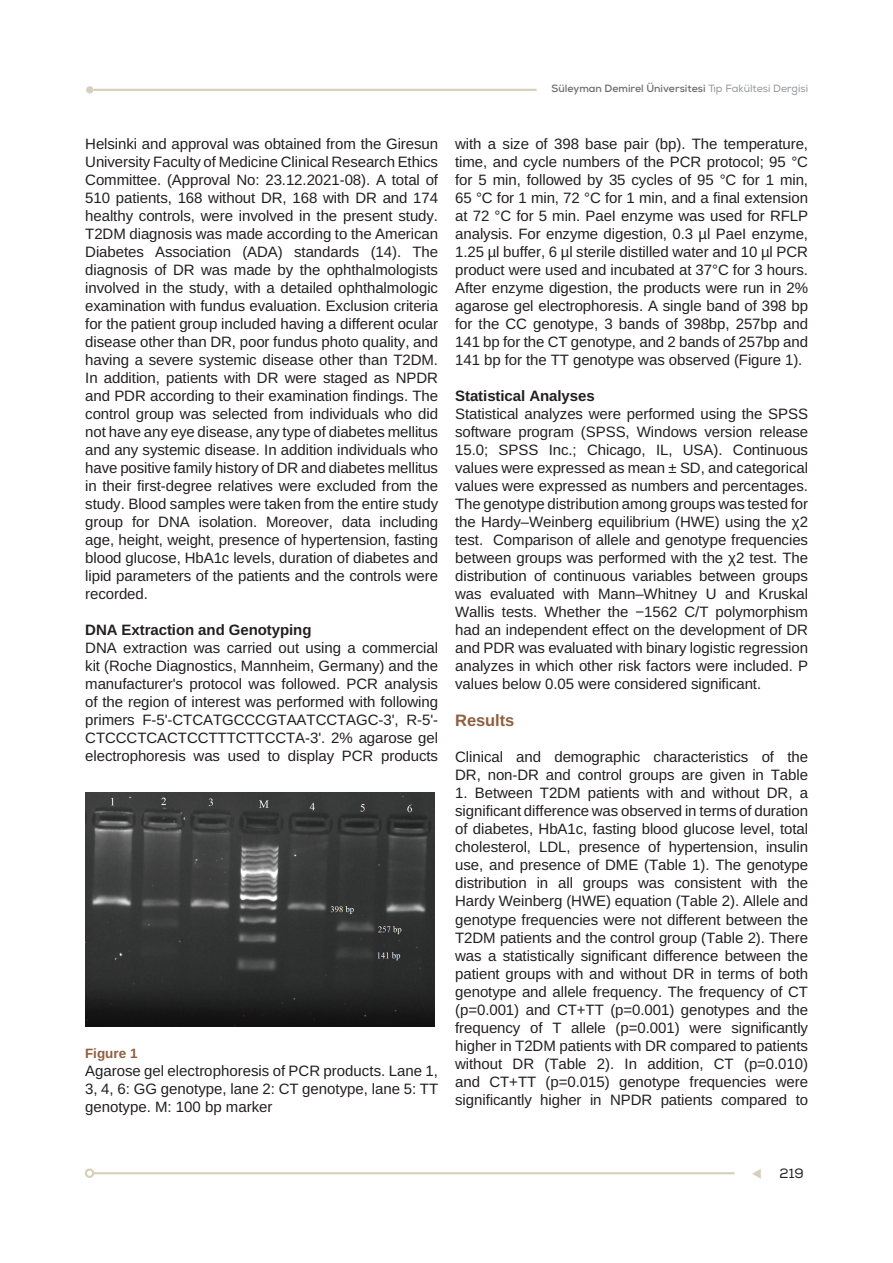
<style>
.page{position:relative;width:893px;height:1263px;background:#fff}
.page>*{position:absolute;margin:0;border:0;box-sizing:border-box;transform-origin:0 0}
.t1{font:700 16.5px "Arimo";letter-spacing:-.005em;color:#8f5f3f}
.t2{font:15px/18px "Arimo";letter-spacing:-.005em;color:#231f20;text-align:justify}
.t3{font:700 15px "Arimo";letter-spacing:-.005em;color:#231f20}
.t4{font:700 13.5px "Arimo";color:#8f5f3f}
.t5{font:13.5px "Nexa";color:#231f20}
.t6{font:700 10.5px "Nexa";color:#6b6b6e}
.s1{font-weight:400;color:#939598}
.s2{color:#d8cebc}
</style>
<div class="page">
<hr style="left:93px;top:1172px;width:642px;height:2px;background:#d8cebc">
<div style="left:85px;top:1168px;width:9px;height:10px;border:2px solid #d8cebc;border-radius:50%"></div>
<hr style="left:94px;top:89px;width:443px;height:2px;background:#d8cebc">
<div style="left:86px;top:86px;width:7px;height:8px;background:#d8cebc;border-radius:50%"></div>
<img style="left:85px;top:792px;width:350px;height:234px">
<p class="t2" style="left:85px;top:135px;width:354px">Helsinki and approval was obtained from the Giresun University Faculty of Medicine Clinical Research Ethics Committee. (Approval No: 23.12.2021-08). A total of 510 patients, 168 without DR, 168 with DR and 174 healthy controls, were involved in the present study.<br>T2DM diagnosis was made according to the American Diabetes Association (ADA) standards (14). The diagnosis of DR was made by the ophthalmologists involved in the study, with a detailed ophthalmologic examination with fundus evaluation. Exclusion criteria for the patient group included having a different ocular disease other than DR, poor fundus photo quality, and having a severe systemic disease other than T2DM.<br>In addition, patients with DR were staged as NPDR and PDR according to their examination findings. The control group was selected from individuals who did not have any eye disease, any type of diabetes mellitus and any systemic disease. In addition individuals who have positive family history of DR and diabetes mellitus in their first-degree relatives were excluded from the study. Blood samples were taken from the entire study group for DNA isolation. Moreover, data including age, height, weight, presence of hypertension, fasting blood glucose, HbA1c levels, duration of diabetes and lipid parameters of the patients and the controls were recorded.</p>
<p class="t3" style="left:85px;top:619px;width:228px">DNA Extraction and Genotyping</p>
<p class="t2" style="left:85px;top:639px;width:354px">DNA extraction was carried out using a commercial kit (Roche Diagnostics, Mannheim, Germany) and the manufacturer's protocol was followed. PCR analysis of the region of interest was performed with following primers F-5'-CTCATGCCCGTAATCCTAGC-3', R-5'- CTCCCTCACTCCTTTCTTCCTA-3'. 2% agarose gel electrophoresis was used to display PCR products</p>
<p class="t4" style="left:85px;top:1043px;width:54px">Figure 1</p>
<p class="t2" style="left:85px;top:1062px;width:355px">Agarose gel electrophoresis of PCR products. Lane 1, 3, 4, 6: GG genotype, lane 2: CT genotype, lane 5: TT genotype. M: 100 bp marker</p>
<p class="t6" style="left:552px;top:82px;width:258px">Süleyman Demirel Üniversitesi <span class="s1">Tıp Fakültesi Dergisi</span></p>
<p class="t2" style="left:455px;top:135px;width:354px">with a size of 398 base pair (bp). The temperature, time, and cycle numbers of the PCR protocol; 95 °C for 5 min, followed by 35 cycles of 95 °C for 1 min, 65 °C for 1 min, 72 °C for 1 min, and a final extension at 72 °C for 5 min. PaeI enzyme was used for RFLP analysis. For enzyme digestion, 0.3 µl PaeI enzyme, 1.25 µl buffer, 6 µl sterile distilled water and 10 µl PCR product were used and incubated at 37°C for 3 hours.<br>After enzyme digestion, the products were run in 2% agarose gel electrophoresis. A single band of 398 bp for the CC genotype, 3 bands of 398bp, 257bp and 141 bp for the CT genotype, and 2 bands of 257bp and 141 bp for the TT genotype was observed (Figure 1).</p>
<p class="t3" style="left:455px;top:385px;width:141px">Statistical Analyses</p>
<p class="t2" style="left:455px;top:405px;width:354px">Statistical analyzes were performed using the SPSS software program (SPSS, Windows version release 15.0; SPSS Inc.; Chicago, IL, USA). Continuous values were expressed as mean ± SD, and categorical values were expressed as numbers and percentages.<br>The genotype distribution among groups was tested for the Hardy–Weinberg equilibrium (HWE) using the χ2 test. Comparison of allele and genotype frequencies between groups was performed with the χ2 test. The distribution of continuous variables between groups was evaluated with Mann–Whitney U and Kruskal Wallis tests. Whether the −1562 C/T polymorphism had an independent effect on the development of DR and PDR was evaluated with binary logistic regression analyzes in which other risk factors were included. P values below 0.05 were considered significant.</p>
<p class="t1" style="left:455px;top:709px;width:61px">Results</p>
<p class="t2" style="left:455px;top:748px;width:354px">Clinical and demographic characteristics of the<br>DR, non-DR and control groups are given in Table</p>
<p class="t2" style="left:455px;top:784px;width:354px">1. Between T2DM patients with and without DR, a significant difference was observed in terms of duration of diabetes, HbA1c, fasting blood glucose level, total cholesterol, LDL, presence of hypertension, insulin use, and presence of DME (Table 1). The genotype distribution in all groups was consistent with the Hardy Weinberg (HWE) equation (Table 2). Allele and genotype frequencies were not different between the T2DM patients and the control group (Table 2). There was a statistically significant difference between the patient groups with and without DR in terms of both genotype and allele frequency. The frequency of CT (p=0.001) and CT+TT (p=0.001) genotypes and the frequency of T allele (p=0.001) were significantly higher in T2DM patients with DR compared to patients without DR (Table 2). In addition, CT (p=0.010) and CT+TT (p=0.015) genotype frequencies were significantly higher in NPDR patients compared to</p>
<p class="t5" style="left:751px;top:1165px;width:54px"><span class="s2">▼</span> 219</p>
</div>
